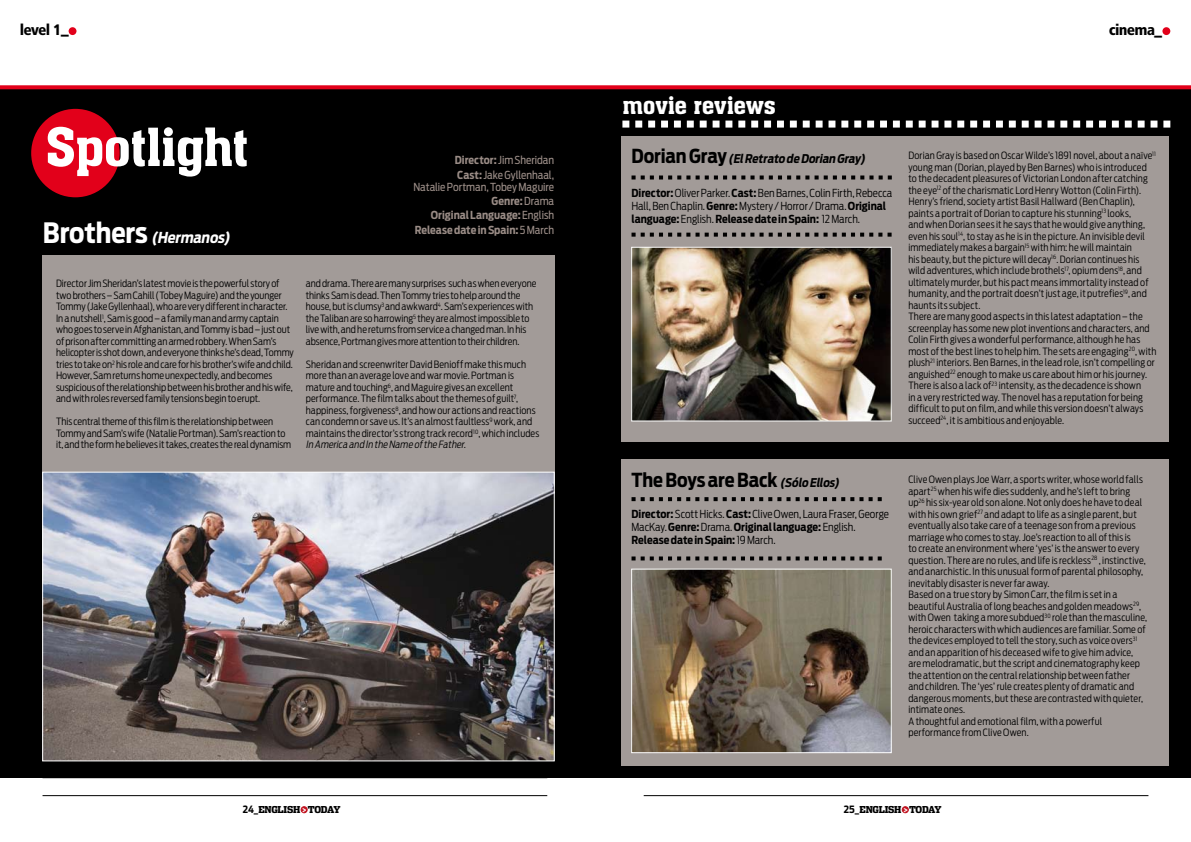
<style>
.page{position:relative;width:1191px;height:842px;background:#fff}
.page>*{position:absolute;margin:0;border:0;box-sizing:border-box;transform-origin:0 0}
.t1{font:51.8px "Aachen BT";letter-spacing:-.025em;color:#fff}
.t2{font:23.9px "Aachen BT";letter-spacing:-.005em;color:#fff}
.t3{font:700 19.2px "Antenna Cond";letter-spacing:-.005em;color:#000}
.t4{font:italic 700 15px "Antenna Cond";color:#fff}
.t5{font:900 15px "Frutiger Condensed BQ";letter-spacing:-.01em;color:#000}
.t6{font:italic 700 12px "Antenna Cond";color:#000}
.t7{font:300 11px/13px "Antenna Cond";color:#000}
.t8{font:11px/14.5px "Antenna Cond";letter-spacing:-.005em;color:#9a8c86}
.t9{font:300 10px/11.5px "Antenna Cond";letter-spacing:.01em;color:#000}
.t10{font:900 9.5px "Dispatch Cond";letter-spacing:-.03em;color:#000}
.s1{font-style:normal;font-size:27.9px}
.s2{font-weight:700}
.s3{font-style:italic}
.s4{font-family:"Antenna Cond";font-weight:700;font-size:10px}
.s5{font-family:"Antenna Cond";font-weight:700;font-size:8.3px;color:#fff}
.s6{font-style:normal;font-size:19.2px}
.s7{font-style:italic;font-size:12px}
</style>
<div class="page">
<div style="left:0;top:89px;width:1191px;height:689px;background:#000"></div>
<svg style="left:0;top:85px;width:1191px;height:4px;background:#e4132b"></svg>
<div style="left:31px;top:109px;width:89px;height:88px;background:#e2001a;border-radius:50%"></div>
<div style="left:621px;top:136px;width:547px;height:306px;background:#a29b98"></div>
<div style="left:621px;top:459px;width:547px;height:306px;background:#a29b98"></div>
<svg style="left:622px;top:121px;width:548px;height:7px"></svg>
<div style="left:43px;top:255px;width:512px;height:217px;background:#a29b98"></div>
<svg style="left:631px;top:175px;width:260px;height:4px"></svg>
<svg style="left:631px;top:497px;width:250px;height:4px"></svg>
<svg style="left:631px;top:233px;width:260px;height:4px"></svg>
<svg style="left:631px;top:556px;width:250px;height:4px"></svg>
<img style="left:45px;top:474px;width:507px;height:285px">
<div style="left:43px;top:472px;width:511px;height:289px;border:1px solid #fff"></div>
<img style="left:633px;top:249px;width:256px;height:170px">
<div style="left:631px;top:247px;width:260px;height:174px;border:1px solid #fff"></div>
<img style="left:633px;top:571px;width:256px;height:180px">
<div style="left:631px;top:569px;width:260px;height:184px;border:1px solid #fff"></div>
<div style="left:69px;top:27px;width:7px;height:8px;background:#e2001a;border-radius:50%"></div>
<hr style="left:43px;top:795px;width:504px;height:1px;background:#000">
<svg style="left:301px;top:807px;width:6px;height:6px"></svg>
<div style="left:301px;top:806px;width:7px;height:7px;border:1px solid #c1121f;border-radius:50%"></div>
<div style="left:1162px;top:27px;width:8px;height:8px;background:#e2001a;border-radius:50%"></div>
<hr style="left:643px;top:795px;width:505px;height:1px;background:#000">
<svg style="left:902px;top:807px;width:6px;height:6px"></svg>
<div style="left:901px;top:806px;width:7px;height:7px;border:1px solid #c1121f;border-radius:50%"></div>
<p class="t5" style="left:20px;top:20px;width:50px">level 1_</p>
<p class="t1" style="left:45px;top:114px;width:205px">Spotlight</p>
<p class="t4" style="left:43px;top:229px;width:192px"><span class="s1">B r o t h e r s</span> (Hermanos)</p>
<p class="t8" style="left:455px;top:153px;width:101px"><span class="s2">Director:</span> Jim Sheridan<br><span class="s2">Cast:</span> Jake Gyllenhaal,</p>
<p class="t8" style="left:413px;top:179px;width:142px;text-align:right">Natalie Portman, Tobey Maguire<br><span class="s2">Genre:</span> Drama<br><span class="s2">Original Language:</span> English<br><span class="s2">Release date in Spain:</span> 5 March</p>
<p class="t9" style="left:56px;top:278px;width:239px">Director Jim Sheridan’s latest movie is the powerful story of two brothers – Sam Cahill (Tobey Maguire) and the younger Tommy (Jake Gyllenhaal), who are very different in character.<br>In a nutshell<sup>1</sup>, Sam is good – a family man and army captain who goes to serve in Afghanistan, and Tommy is bad – just out of prison after committing an armed robbery. When Sam’s helicopter is shot down, and everyone thinks he’s dead, Tommy tries to take on<sup>2</sup> his role and care for his brother’s wife and child.<br>However, Sam returns home unexpectedly, and becomes suspicious of the relationship between his brother and his wife, and with roles reversed family tensions begin to erupt.</p>
<p class="t9" style="left:56px;top:416px;width:237px">This central theme of this film is the relationship between<br>Tommy and Sam’s wife (Natalie Portman). Sam’s reaction to it, and the form he believes it takes, creates the real dynamism</p>
<p class="t9" style="left:306px;top:278px;width:232px">and drama. There are many surprises such as when everyone thinks Sam is dead. Then Tommy tries to help around the house, but is clumsy<sup>3</sup> and awkward<sup>4</sup>. Sam’s experiences with the Taliban are so harrowing<sup>5</sup> they are almost impossible to live with, and he returns from service a changed man. In his absence, Portman gives more attention to their children.</p>
<p class="t9" style="left:306px;top:358px;width:235px">Sheridan and screenwriter David Benioff make this much more than an average love and war movie. Portman is mature and touching<sup>6</sup>, and Maguire gives an excellent performance. The film talks about the themes of guilt<sup>7</sup>, happiness, forgiveness<sup>8</sup>, and how our actions and reactions can condemn or save us. It’s an almost faultless<sup>9</sup> work, and maintains the director’s strong track record<sup>10</sup>, which includes <span class="s3">In America and In the Name ofthe Father.</span></p>
<p class="t10" style="left:243px;top:803px;width:99px"><span class="s4">24_</span>ENGLISH <span class="s5">&gt;</span>TODAY</p>
<p class="t5" style="left:1109px;top:20px;width:54px">cinema_</p>
<p class="t2" style="left:622px;top:90px;width:155px">movie reviews</p>
<p class="t6" style="left:631px;top:151px;width:238px"><span class="s6">D o r i a n G r a y</span> (ElRetrato de Dorian Gray)</p>
<p class="t7" style="left:631px;top:186px;width:262px"><span class="s2">Director:</span> Oliver Parker. <span class="s2">Cast:</span> Ben Barnes, Colin Firth, Rebecca<br>Hall, Ben Chaplin. <span class="s2">Genre:</span> Mystery / Horror / Drama. <span class="s2">Original language:</span> English. <span class="s2">Release date in Spain:</span> 12 March.</p>
<p class="t9" style="left:908px;top:150px;width:249px">Dorian Gray is based on Oscar Wilde’s 1891 novel, about a naïve<sup>11 </sup>young man (Dorian, played by Ben Barnes) who is introduced to the decadent pleasures of Victorian London after catching the eye<sup>12</sup> of the charismatic Lord Henry Wotton (Colin Firth).<br>Henry’s friend, society artist Basil Hallward (Ben Chaplin), paints a portrait of Dorian to capture his stunning<sup>13</sup> looks,<br>and when Dorian sees it he says that he would give anything, even his soul<sup>14</sup>, to stay as he is in the picture. An invisible devil immediately makes a bargain<sup>15</sup> with him: he will maintain<br>his beauty, but the picture will decay<sup>16</sup>. Dorian continues his wild adventures, which include brothels<sup>17</sup>, opium dens<sup>18</sup>, and ultimately murder, but his pact means immortality instead of humanity, and the portrait doesn’t just age, it putrefies<sup>19</sup>, and haunts its subject.<br>There are many good aspects in this latest adaptation – the screenplay has some new plot inventions and characters, and Colin Firth gives a wonderful performance, although he has most of the best lines to help him. The sets are engaging<sup>20</sup>, with plush<sup>21</sup> interiors. Ben Barnes, in the lead role, isn’t compelling or anguished<sup>22</sup> enough to make us care about him or his journey.<br>There is also a lack of<sup>23</sup> intensity, as the decadence is shown<br>in a very restricted way. The novel has a reputation for being difficult to put on film, and while this version doesn’t always succeed<sup>24</sup>, it is ambitious and enjoyable.</p>
<p class="t3" style="left:631px;top:469px;width:212px">The Boys are Back <span class="s7">(Sólo Ellos)</span></p>
<p class="t7" style="left:631px;top:508px;width:259px"><span class="s2">Director:</span> Scott Hicks. <span class="s2">Cast:</span> Clive Owen, Laura Fraser, George<br>MacKay. <span class="s2">Genre:</span> Drama. <span class="s2">Original language:</span> English.<br><span class="s2">Release date in Spain:</span> 19 March.</p>
<p class="t9" style="left:908px;top:474px;width:240px">Clive Owen plays Joe Warr, a sports writer, whose world falls apart<sup>25</sup> when his wife dies suddenly, and he’s left to bring up<sup>26</sup> his six-year old son alone. Not only does he have to deal with his own grief<sup>27</sup> and adapt to life as a single parent, but eventually also take care of a teenage son from a previous marriage who comes to stay. Joe’s reaction to all of this is<br>to create an environment where ‘yes’ is the answer to every question. There are no rules, and life is reckless<sup>28</sup> , instinctive, and anarchistic. In this unusual form of parental philosophy, inevitably disaster is never far away.<br>Based on a true story by Simon Carr, the film is set in a beautiful Australia of long beaches and golden meadows<sup>29</sup>, with Owen taking a more subdued<sup>30</sup> role than the masculine, heroic characters with which audiences are familiar. Some of the devices employed to tell the story, such as voice overs<sup>31 </sup>and an apparition of his deceased wife to give him advice, are melodramatic, but the script and cinematography keep the attention on the central relationship between father and children. The ‘yes’ rule creates plenty of dramatic and dangerous moments, but these are contrasted with quieter, intimate ones.<br>A thoughtful and emotional film, with a powerful performance from Clive Owen.</p>
<p class="t10" style="left:843px;top:803px;width:99px"><span class="s4">25_</span>ENGLISH <span class="s5">&gt;</span>TODAY</p>
</div>
